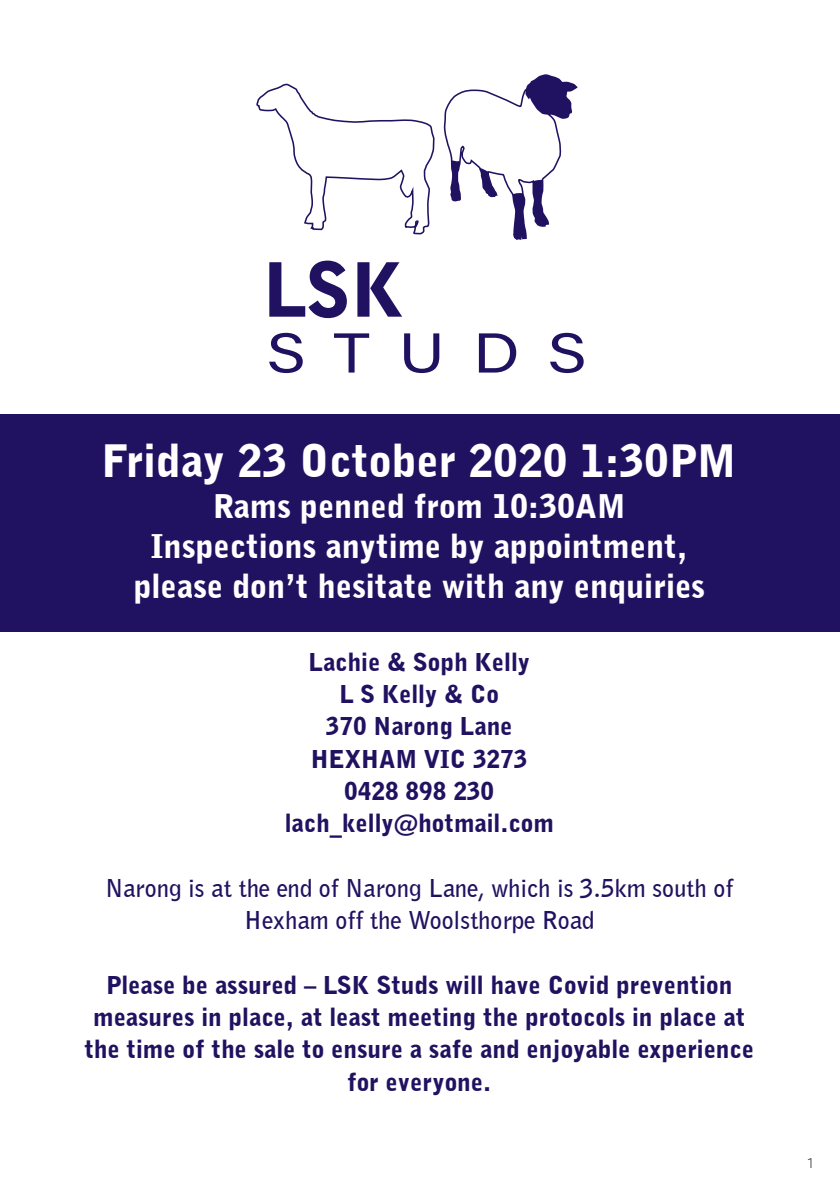
<style>
.page{position:relative;width:840px;height:1191px;background:#fff}
.page>*{position:absolute;margin:0;border:0;box-sizing:border-box;transform-origin:0 0}
.t1{font:900 44.4px "Bell Gothic BT";color:#fff}
.t2{font:900 32.4px/40.2px "Bell Gothic BT";color:#fff;text-align:center}
.t3{font:900 24.4px/32.2px "Bell Gothic BT";color:#211261;text-align:center}
.t4{font:700 24.4px/32.2px "Bell Gothic BT";color:#211261;text-align:center}
.t5{font:300 14px "Filson Pro";color:#000}
</style>
<div class="page">
<div style="left:0;top:414px;width:839px;height:218px;background:#211261"></div>
<svg style="left:256px;top:83px;width:179px;height:152px"></svg>
<svg style="left:443px;top:74px;width:135px;height:166px"></svg>
<svg style="left:269px;top:333px;width:314px;height:40px"></svg>
<svg style="left:269px;top:260px;width:133px;height:58px"></svg>
<h1 class="t1" style="left:102px;top:433px;width:635px">Friday 23 October 2020 1:30PM</h1>
<h2 class="t2" style="left:133px;top:485px;width:573px">Rams penned from 10:30AM<br>Inspections anytime by appointment, please don’t hesitate with any enquiries</h2>
<p class="t3" style="left:284px;top:645px;width:270px">Lachie &amp; Soph Kelly<br>L S Kelly &amp; Co<br>370 Narong Lane<br>HEXHAM VIC 3273<br>0428 898 230 lach_kelly@hotmail.com</p>
<p class="t4" style="left:105px;top:871px;width:629px">Narong is at the end of Narong Lane, which is 3.5km south of<br>Hexham off the Woolsthorpe Road</p>
<p class="t3" style="left:84px;top:968px;width:670px">Please be assured – LSK Studs will have Covid prevention measures in place, at least meeting the protocols in place at the time of the sale to ensure a safe and enjoyable experience for everyone.</p>
<p class="t5" style="left:807px;top:1154px;width:6px">1</p>
</div>
